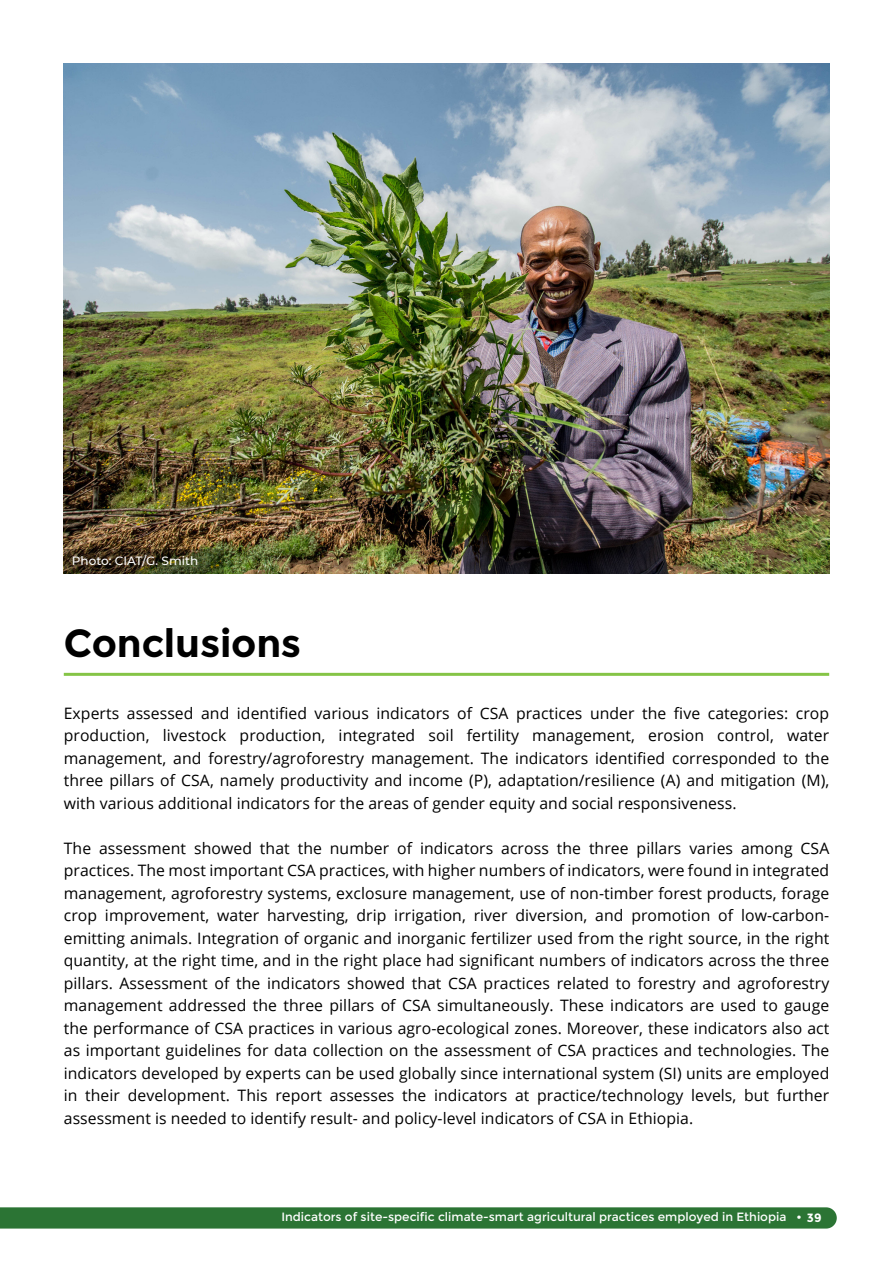
<style>
.page{position:relative;width:893px;height:1263px;background:#fff}
.page>*{position:absolute;margin:0;border:0;box-sizing:border-box;transform-origin:0 0}
.t1{font:700 39px "Montserrat";letter-spacing:-.005em;color:#000}
.t2{font:15.75px/22.5px "Open Sans";letter-spacing:.005em;color:#000;text-align:justify}
.t3{font:12px "Montserrat";color:#fff}
.t4{font:500 12px "Montserrat";color:#fff}
.s1{font-weight:700}
</style>
<div class="page">
<div style="left:0;top:1207px;width:837px;height:21px;background:#2b7434"></div>
<hr style="left:64px;top:673px;width:765px;height:3px;background:#85c446">
<img style="left:64px;top:64px;width:765px;height:510px">
<svg style="left:64px;top:549px;width:159px;height:25px;background:#3c371c"></svg>
<p class="t4" style="left:72px;top:552px;width:128px">Photo: CIAT/G. Smith</p>
<h1 class="t1" style="left:64px;top:620px;width:239px">Conclusions</h1>
<p class="t2" style="left:64px;top:701px;width:767px">Experts assessed and identified various indicators of CSA practices under the five categories: crop production, livestock production, integrated soil fertility management, erosion control, water management, and forestry/agroforestry management. The indicators identified corresponded to the three pillars of CSA, namely productivity and income (P), adaptation/resilience (A) and mitigation (M), with various additional indicators for the areas of gender equity and social responsiveness.</p>
<p class="t2" style="left:64px;top:836px;width:767px">The assessment showed that the number of indicators across the three pillars varies among CSA practices. The most important CSA practices, with higher numbers of indicators, were found in integrated management, agroforestry systems, exclosure management, use of non-timber forest products, forage crop improvement, water harvesting, drip irrigation, river diversion, and promotion of low-carbon&shy;emitting animals. Integration of organic and inorganic fertilizer used from the right source, in the right quantity, at the right time, and in the right place had significant numbers of indicators across the three pillars. Assessment of the indicators showed that CSA practices related to forestry and agroforestry management addressed the three pillars of CSA simultaneously. These indicators are used to gauge the performance of CSA practices in various agro-ecological zones. Moreover, these indicators also act as important guidelines for data collection on the assessment of CSA practices and technologies. The indicators developed by experts can be used globally since international system (SI) units are employed in their development. This report assesses the indicators at practice/technology levels, but further assessment is needed to identify result- and policy-level indicators of CSA in Ethiopia.</p>
<p class="t3" style="left:281px;top:1210px;width:542px">Indicators of site-specific climate-smart agricultural practices employed in Ethiopia <span class="s1">• 39</span></p>
</div>
